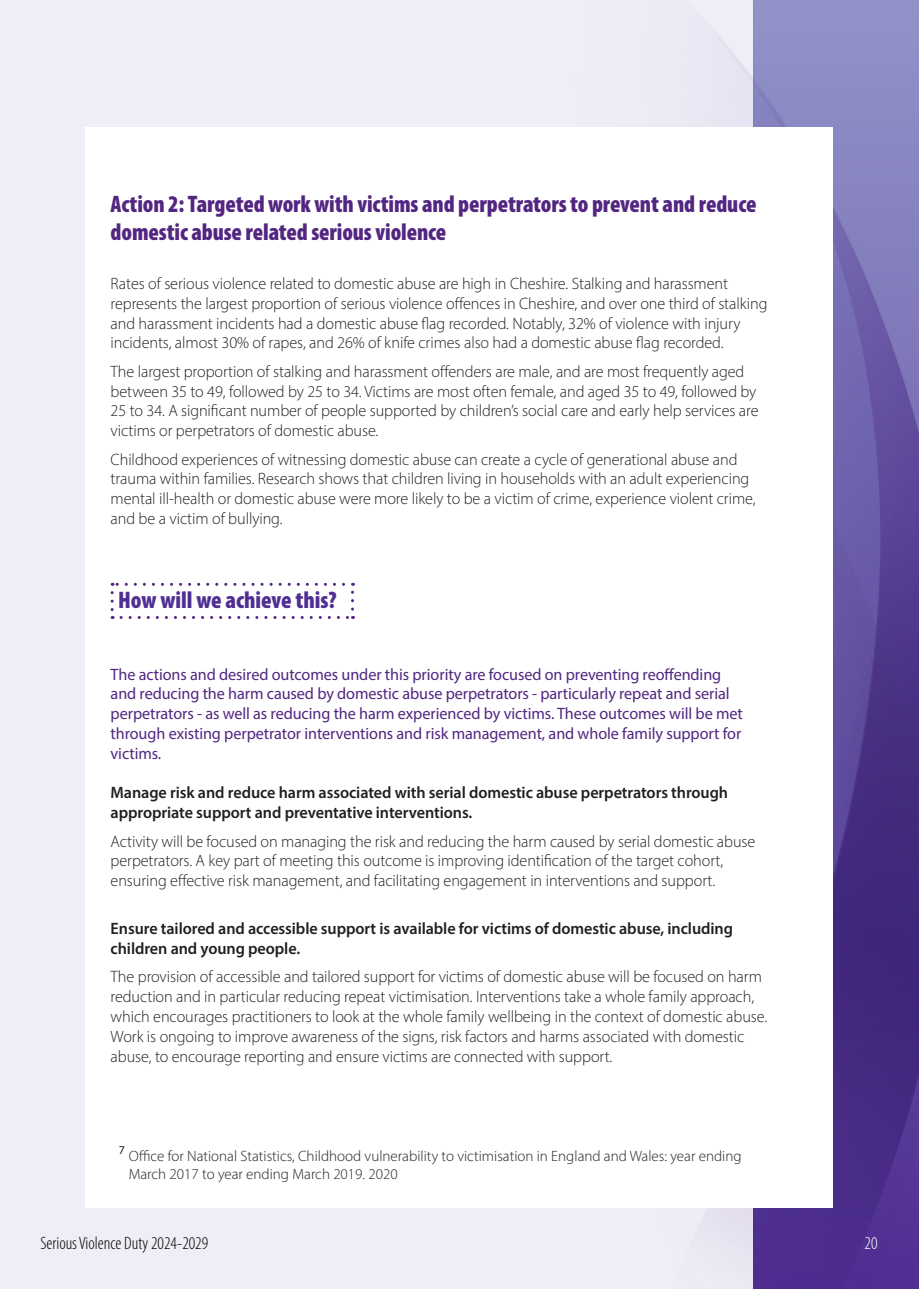
<style>
.page{position:relative;width:919px;height:1289px;background:#fff}
.page>*{position:absolute;margin:0;border:0;box-sizing:border-box;transform-origin:0 0}
.t1{font:900 condensed 24px/28.8px "Myriad Pro";letter-spacing:-.005em;color:#522681}
.t2{font:900 condensed 24px "Myriad Pro";color:#502e92}
.t3{font:300 condensed 18px "Myriad Pro";color:#000}
.t4{font:300 condensed 18px "Myriad Pro";color:#fff}
.t5{font:300 16.5px/19.8px "Myriad Pro";letter-spacing:-.005em;color:#231f20}
.t6{font:16.5px/19.8px "Myriad Pro";letter-spacing:-.005em;color:#522681}
.t7{font:600 16.5px/19.8px "Myriad Pro";letter-spacing:-.005em;color:#231f20}
.t8{font:15px/18px "Myriad Variable Concept";color:#231f20}
.t9{font:12px "Myriad Variable Concept";color:#231f20}
</style>
<div class="page">
<div style="left:0;top:0;width:753px;height:1288px;background:#efeef6"></div>
<img style="left:440px;top:1px;width:478px;height:1287px">
<div style="left:85px;top:127px;width:747px;height:1080px;background:#fff"></div>
<svg style="left:111px;top:592px;width:3px;height:27px"></svg>
<svg style="left:121px;top:616px;width:232px;height:3px"></svg>
<svg style="left:351px;top:583px;width:3px;height:26px"></svg>
<svg style="left:112px;top:583px;width:231px;height:3px"></svg>
<h1 class="t1" style="left:111px;top:188px;width:647px">Action 2: Targeted work with victims and perpetrators to prevent and reduce domestic abuse related serious violence</h1>
<p class="t5" style="left:111px;top:273px;width:658px">Rates of serious violence related to domestic abuse are high in Cheshire. Stalking and harassment represents the largest proportion of serious violence offences in Cheshire, and over one third of stalking and harassment incidents had a domestic abuse flag recorded. Notably, 32% of violence with injury incidents, almost 30% of rapes, and 26% of knife crimes also had a domestic abuse flag recorded.</p>
<p class="t5" style="left:111px;top:361px;width:649px">The largest proportion of stalking and harassment offenders are male, and are most frequently aged between 35 to 49, followed by 25 to 34. Victims are most often female, and aged 35 to 49, followed by 25 to 34. A significant number of people supported by children’s social care and early help services are victims or perpetrators of domestic abuse.</p>
<p class="t5" style="left:111px;top:449px;width:646px">Childhood experiences of witnessing domestic abuse can create a cycle of generational abuse and trauma within families. Research shows that children living in households with an adult experiencing mental ill-health or domestic abuse were more likely to be a victim of crime, experience violent crime, and be a victim of bullying.</p>
<h1 class="t2" style="left:118px;top:584px;width:220px">How will we achieve this?</h1>
<p class="t6" style="left:111px;top:664px;width:633px">The actions and desired outcomes under this priority are focused on preventing reoffending and reducing the harm caused by domestic abuse perpetrators - particularly repeat and serial perpetrators - as well as reducing the harm experienced by victims. These outcomes will be met through existing perpetrator interventions and risk management, and whole family support for victims.</p>
<p class="t7" style="left:111px;top:782px;width:619px">Manage risk and reduce harm associated with serial domestic abuse perpetrators through appropriate support and preventative interventions.</p>
<p class="t5" style="left:111px;top:831px;width:646px">Activity will be focused on managing the risk and reducing the harm caused by serial domestic abuse perpetrators. A key part of meeting this outcome is improving identification of the target cohort, ensuring effective risk management, and facilitating engagement in interventions and support.</p>
<p class="t7" style="left:111px;top:918px;width:623px">Ensure tailored and accessible support is available for victims of domestic abuse, including children and young people.</p>
<p class="t5" style="left:111px;top:966px;width:658px">The provision of accessible and tailored support for victims of domestic abuse will be focused on harm reduction and in particular reducing repeat victimisation. Interventions take a whole family approach, which encourages practitioners to look at the whole family wellbeing in the context of domestic abuse.<br>Work is ongoing to improve awareness of the signs, risk factors and harms associated with domestic abuse, to encourage reporting and ensure victims are connected with support.</p>
<p class="t9" style="left:119px;top:1143px;width:8px">7</p>
<p class="t8" style="left:129px;top:1146px;width:614px">Office for National Statistics, Childhood vulnerability to victimisation in England and Wales: year ending<br>March 2017 to year ending March 2019. 2020</p>
<p class="t3" style="left:40px;top:1232px;width:169px">Serious Violence Duty 2024-2029</p>
<p class="t4" style="left:864px;top:1232px;width:14px">20</p>
</div>
